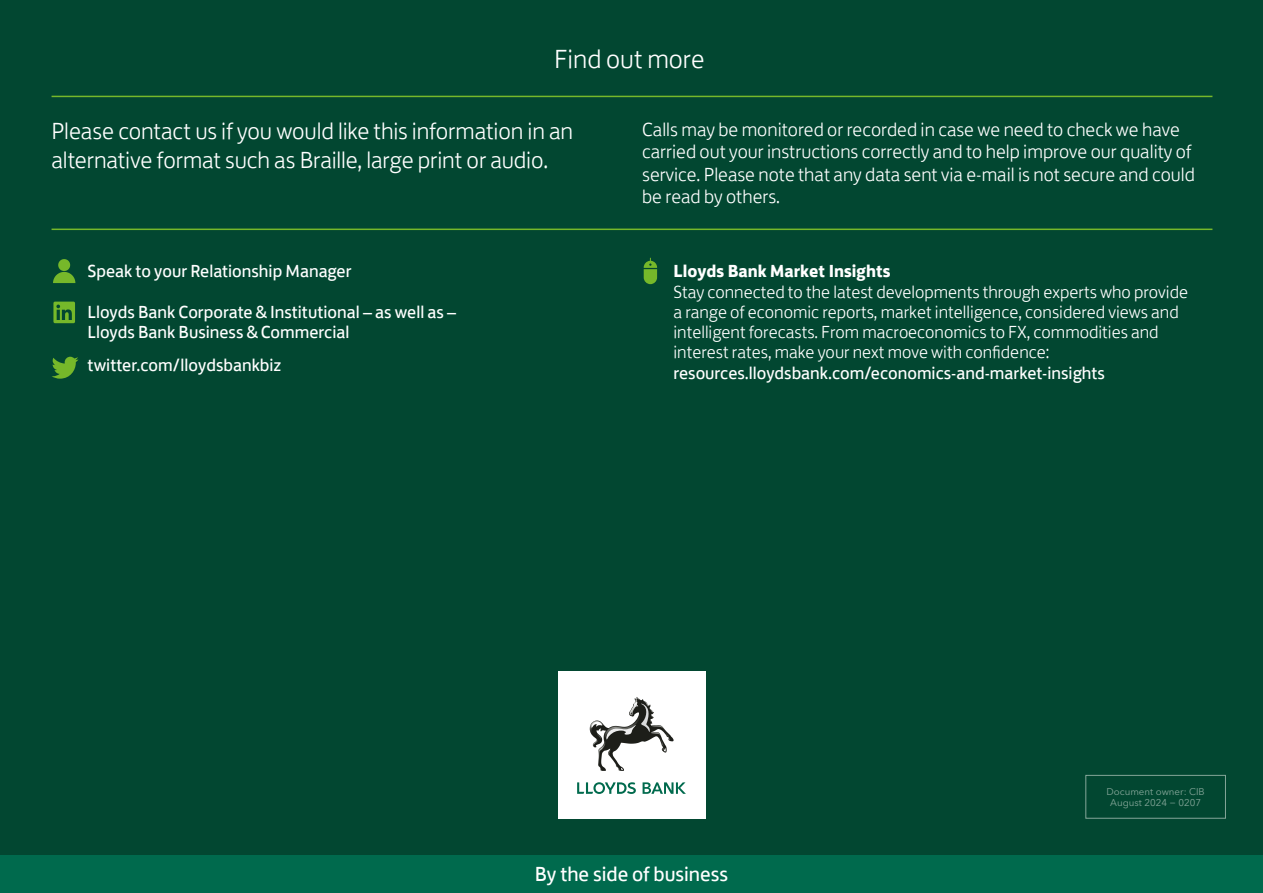
<style>
.page{position:relative;width:1263px;height:893px;background:#024731}
.page>*{position:absolute;margin:0;border:0;box-sizing:border-box;transform-origin:0 0}
.t1{font:300 27px "Lloyds Bank Jack";color:#fff}
.t2{font:300 24px/28.8px "Lloyds Bank Jack";letter-spacing:-.005em;color:#fff}
.t3{font:21px "Lloyds Bank Jack";color:#fff}
.t4{font:300 19.5px/22.5px "Lloyds Bank Jack";color:#fff}
.t5{font:300 18px/20.2px "Lloyds Bank Jack";color:#fff}
.t6{font:18px/20.2px "Lloyds Bank Jack";color:#fff}
.t7{font:700 18px "Lloyds Bank Jack";color:#fff}
.t8{font:9.75px/11.7px "Avenir Next LT Pro";color:#85a699;text-align:center}
</style>
<div class="page">
<div style="left:0;top:856px;width:1263px;height:37px;background:#006a4d"></div>
<div style="left:558px;top:671px;width:147px;height:147px;background:#fff"></div>
<img style="left:590px;top:697px;width:49px;height:50px">
<svg style="left:577px;top:782px;width:59px;height:12px"></svg>
<svg style="left:642px;top:782px;width:44px;height:12px"></svg>
<svg style="left:606px;top:702px;width:44px;height:37px"></svg>
<hr style="left:52px;top:229px;width:1160px;height:1px;background:#76b82a">
<hr style="left:52px;top:96px;width:1160px;height:1px;background:#76b82a">
<svg style="left:644px;top:258px;width:13px;height:26px"></svg>
<svg style="left:53px;top:302px;width:22px;height:21px"></svg>
<svg style="left:52px;top:357px;width:27px;height:22px"></svg>
<svg style="left:53px;top:259px;width:22px;height:24px"></svg>
<div style="left:1085px;top:775px;width:141px;height:44px;border:1px solid #85a699"></div>
<h1 class="t1" style="left:554px;top:37px;width:152px">Find out more</h1>
<h2 class="t2" style="left:52px;top:114px;width:523px">Please contact us if you would like this information in an alternative format such as Braille, large print or audio.</h2>
<p class="t6" style="left:87px;top:260px;width:266px">Speak to your Relationship Manager</p>
<p class="t6" style="left:87px;top:300px;width:370px">Lloyds Bank Corporate &amp; Institutional – as well as –<br>Lloyds Bank Business &amp; Commercial</p>
<p class="t6" style="left:87px;top:353px;width:196px">twitter.com/lloydsbankbiz</p>
<p class="t4" style="left:642px;top:116px;width:554px">Calls may be monitored or recorded in case we need to check we have carried out your instructions correctly and to help improve our quality of service. Please note that any data sent via e-mail is not secure and could be read by others.</p>
<p class="t7" style="left:673px;top:256px;width:218px">Lloyds Bank Market Insights</p>
<p class="t5" style="left:673px;top:280px;width:516px">Stay connected to the latest developments through experts who provide a range of economic reports, market intelligence, considered views and intelligent forecasts. From macroeconomics to FX, commodities and interest rates, make your next move with confidence:</p>
<p class="t6" style="left:673px;top:361px;width:433px">resources.lloydsbank.com/economics-and-market-insights</p>
<p class="t8" style="left:1106px;top:785px;width:100px">Document owner: CIB<br>August 2024 − 0207</p>
<p class="t3" style="left:535px;top:857px;width:195px">By the side of business</p>
</div>
